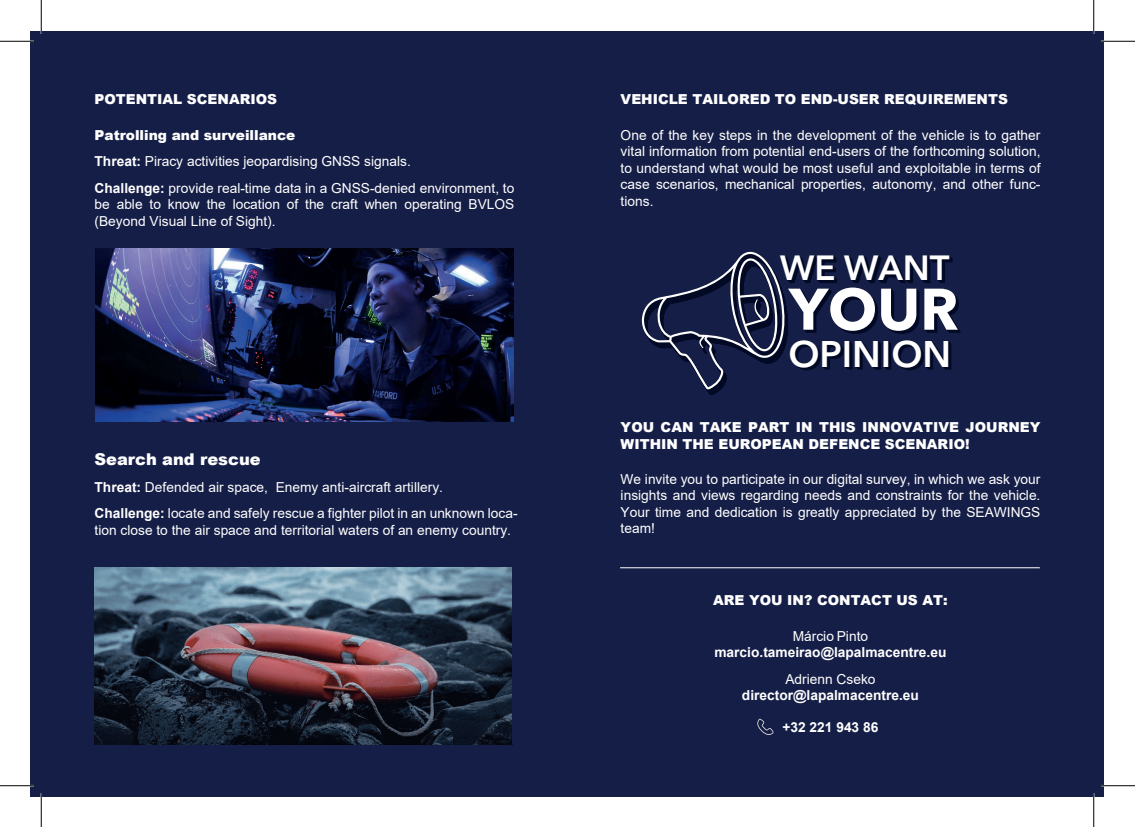
<style>
.page{position:relative;width:1135px;height:827px;background:#fff}
.page>*{position:absolute;margin:0;border:0;box-sizing:border-box;transform-origin:0 0}
.t1{font:700 58px "Avenir Next LT Pro";color:#fff}
.t2{font:600 36.75px "Avenir Next LT Pro";color:#fff}
.t3{font:600 34.62px "Avenir Next LT Pro";color:#fff}
.t4{font:900 16.25px "Arial";color:#fff}
.t5{font:13.75px/16.5px "Arial";color:#fff}
.t6{font:900 13.75px/16.5px "Arial";color:#fff}
.t7{font:700 13.75px "Arial";color:#fff}
.s1{font-weight:900}
.s2{font-weight:700}
</style>
<div class="page">
<div style="left:31px;top:31px;width:1073px;height:765px;background:#151e47"></div>
<svg style="left:642px;top:251px;width:319px;height:144px"></svg>
<img style="left:94px;top:567px;width:418px;height:177px">
<hr style="left:620px;top:567px;width:420px;height:1px;background:#fff">
<svg style="left:757px;top:718px;width:16px;height:17px"></svg>
<img style="left:95px;top:248px;width:419px;height:174px">
<hr style="left:0;top:40px;width:34px;height:2px;background:#fff">
<hr style="left:1101px;top:40px;width:34px;height:2px;background:#fff">
<hr style="left:40px;top:0;width:2px;height:34px;background:#fff">
<hr style="left:40px;top:793px;width:2px;height:34px;background:#fff">
<hr style="left:0;top:41px;width:34px;height:1px;background:#000">
<hr style="left:1101px;top:41px;width:34px;height:1px;background:#000">
<hr style="left:0;top:785px;width:34px;height:1px;background:#000">
<hr style="left:1101px;top:785px;width:34px;height:1px;background:#000">
<hr style="left:41px;top:0;width:1px;height:34px;background:#000">
<hr style="left:41px;top:793px;width:1px;height:34px;background:#000">
<hr style="left:1093px;top:0;width:1px;height:34px;background:#000">
<hr style="left:1093px;top:793px;width:1px;height:34px;background:#000">
<p class="t6" style="left:95px;top:91px;width:184px">POTENTIAL SCENARIOS</p>
<p class="t5" style="left:95px;top:121px;width:421px;line-height:26.5px"><span class="s1">Patrolling and surveillance<br></span><span class="s2">Threat:</span> Piracy activities jeopardising GNSS signals.<br><span class="s2">Challenge:</span> provide real-time data in a GNSS-denied environment, to</p>
<p class="t5" style="left:95px;top:196px;width:421px">be able to know the location of the craft when operating BVLOS (Beyond Visual Line of Sight).</p>
<p class="t4" style="left:95px;top:447px;width:168px">Search and rescue</p>
<p class="t5" style="left:95px;top:473px;width:425px;line-height:26.5px"><span class="s2">Threat:</span> Defended air space, Enemy anti-aircraft artillery.<br><span class="s2">Challenge:</span> locate and safely rescue a fighter pilot in an unknown loca-</p>
<p class="t5" style="left:95px;top:521px;width:418px">tion close to the air space and territorial waters of an enemy country.</p>
<p class="t6" style="left:621px;top:91px;width:389px">VEHICLE TAILORED TO END-USER REQUIREMENTS</p>
<p class="t5" style="left:621px;top:126px;width:421px;text-align:justify">One of the key steps in the development of the vehicle is to gather vital information from potential end-users of the forthcoming solution, to understand what would be most useful and exploitable in terms of case scenarios, mechanical properties, autonomy, and other func&shy;tions.</p>
<h3 class="t3" style="left:780px;top:247px;width:171px">WE WANT</h3>
<h1 class="t1" style="left:789px;top:274px;width:171px">YOUR</h1>
<h2 class="t2" style="left:788px;top:331px;width:164px">OPINION</h2>
<p class="t6" style="left:621px;top:418px;width:421px">YOU CAN TAKE PART IN THIS INNOVATIVE JOURNEY<br>WITHIN THE EUROPEAN DEFENCE SCENARIO!</p>
<p class="t5" style="left:621px;top:471px;width:421px;text-align:justify">We invite you to participate in our digital survey, in which we ask your insights and views regarding needs and constraints for the vehicle.<br>Your time and dedication is greatly appreciated by the SEAWINGS team!</p>
<p class="t6" style="left:713px;top:591px;width:236px">ARE YOU IN? CONTACT US AT:</p>
<p class="t5" style="left:793px;top:627px;width:77px">Márcio Pinto</p>
<p class="t7" style="left:714px;top:642px;width:233px">marcio.tameirao@lapalmacentre.eu</p>
<p class="t5" style="left:785px;top:670px;width:92px">Adrienn Cseko</p>
<p class="t7" style="left:742px;top:685px;width:178px">director@lapalmacentre.eu</p>
<p class="t7" style="left:782px;top:717px;width:97px">+32 221 943 86</p>
</div>
